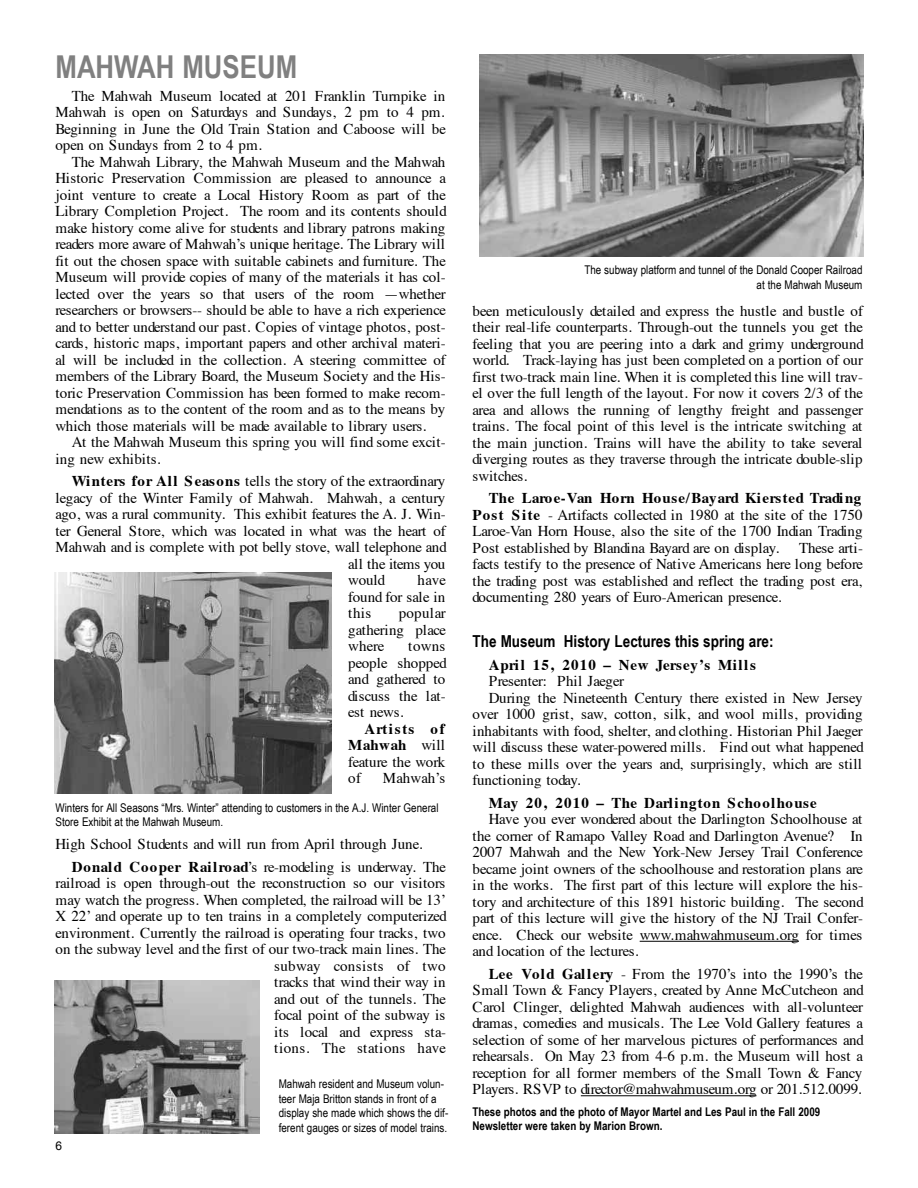
<style>
.page{position:relative;width:918px;height:1188px;background:#fff}
.page>*{position:absolute;margin:0;border:0;box-sizing:border-box;transform-origin:0 0}
.t1{font:700 31.5px "Arial Narrow";color:#808080}
.t2{font:700 16.5px "Arial Narrow";color:#000}
.t3{font:15px/16.5px "Times";color:#000;text-align:justify}
.t4{font:700 15px "Times";letter-spacing:.07em;color:#000}
.t5{font:15px "Times";letter-spacing:-.02em;color:#000}
.t6{font:12px/14.4px "Arial Narrow";color:#000}
.t7{font:700 12px/14.4px "Arial Narrow";color:#000}
.t8{font:12px "Arial";color:#000}
.s1{font-weight:700}
</style>
<div class="page">
<hr style="left:640px;top:941px;width:159px;height:1px;background:#000">
<hr style="left:581px;top:1095px;width:175px;height:1px;background:#000">
<img style="left:54px;top:572px;width:277px;height:221px">
<img style="left:479px;top:54px;width:385px;height:202px">
<img style="left:54px;top:980px;width:205px;height:154px">
<h1 class="t1" style="left:56px;top:49px;width:243px">Mahwah MUsEUM</h1>
<p class="t3" style="left:55px;top:89px;width:392px;text-indent:16px">The Mahwah Museum located at 201 Franklin Turnpike in Mahwah is open on Saturdays and Sundays, 2 pm to 4 pm.<br>Beginning in June the Old Train Station and Caboose will be open on Sundays from 2 to 4 pm.</p>
<p class="t3" style="left:55px;top:155px;width:393px;text-align:left;text-indent:16px">The Mahwah Library, the Mahwah Museum and the Mahwah Historic Preservation Commission are pleased to announce a joint venture to create a Local History Room as part of the Library Completion Project. The room and its contents should make history come alive for students and library patrons making readers more aware of Mahwah’s unique heritage. The Library will fit out the chosen space with suitable cabinets and furniture. The Museum will provide copies of many of the materials it has col&shy;lected over the years so that users of the room —whether researchers or browsers-- should be able to have a rich experience and to better understand our past. Copies of vintage photos, post&shy;cards, historic maps, important papers and other archival materi&shy;al will be included in the collection. A steering committee of members of the Library Board, the Museum Society and the His&shy;toric Preservation Commission has been formed to make recom&shy;mendations as to the content of the room and as to the means by which those materials will be made available to library users.</p>
<p class="t3" style="left:55px;top:435px;width:392px;text-indent:16px">At the Mahwah Museum this spring you will find some excit&shy;ing new exhibits.</p>
<p class="t3" style="left:72px;top:474px;width:375px"><span class="s1">Winters for All Seasons</span> tells the story of the extraordinary</p>
<p class="t3" style="left:55px;top:491px;width:391px">legacy of the Winter Family of Mahwah. Mahwah, a century</p>
<p class="t3" style="left:55px;top:507px;width:392px">ago, was a rural community. This exhibit features the A. J. Win-</p>
<p class="t5" style="left:55px;top:525px;width:392px">ter General Store, which was located in what was the heart of</p>
<p class="t3" style="left:55px;top:540px;width:393px">Mahwah and is complete with pot belly stove, wall telephone and</p>
<p class="t3" style="left:348px;top:557px;width:99px">all the items you</p>
<p class="t3" style="left:348px;top:573px;width:39px">would</p>
<p class="t3" style="left:348px;top:573px;width:99px;text-indent:69px">have found for sale in this</p>
<p class="t3" style="left:348px;top:606px;width:99px;text-indent:50px">popular gathering place where</p>
<p class="t3" style="left:348px;top:639px;width:100px;text-indent:60px">towns people shopped and gathered to discuss the lat&shy;est news.</p>
<p class="t3" style="left:348px;top:722px;width:99px;text-indent:16px"><span class="s1">Artists of Mahwah</span> will feature the work of</p>
<p class="t3" style="left:383px;top:771px;width:64px">Mahwah’s</p>
<p class="t6" style="left:56px;top:800px;width:385px">Winters for All Seasons “Mrs. Winter” attending to customers in the A.J. Winter General<br>Store Exhibit at the Mahwah Museum.</p>
<p class="t3" style="left:72px;top:834px;width:376px;line-height:22.5px;text-indent:-16px">High School Students and will run from April through June.<br><span class="s1">Donald Cooper Railroad</span>’s re-modeling is underway. The</p>
<p class="t3" style="left:56px;top:876px;width:393px;text-align:right">railroad is open through-out the reconstruction so our visitors may watch the progress. When completed, the railroad will be 13’ X 22’ and operate up to ten trains in a completely computerized environment. Currently the railroad is operating four tracks, two on the subway level and the first of our two-track main lines. The subway consists of two<br>tracks that wind their way in<br>and out of the tunnels. The<br>focal point of the subway is<br>its local and express sta-<br>tions. The stations have</p>
<p class="t8" style="left:55px;top:1139px;width:8px">6</p>
<p class="t6" style="left:279px;top:1077px;width:171px">Mahwah resident and Museum volun&shy;teer Maja Britton stands in front of a display she made which shows the dif&shy;ferent gauges or sizes of model trains.</p>
<p class="t6" style="left:584px;top:263px;width:280px;text-align:right">The subway platform and tunnel of the Donald Cooper Railroad at the Mahwah Museum</p>
<p class="t3" style="left:473px;top:304px;width:393px;text-align:left">been meticulously detailed and express the hustle and bustle of their real-life counterparts. Through-out the tunnels you get the feeling that you are peering into a dark and grimy underground world. Track-laying has just been completed on a portion of our first two-track main line. When it is completed this line will trav&shy;el over the full length of the layout. For now it covers 2/3 of the area and allows the running of lengthy freight and passenger trains. The focal point of this level is the intricate switching at the main junction. Trains will have the ability to take several diverging routes as they traverse through the intricate double-slip switches.</p>
<p class="t3" style="left:473px;top:491px;width:392px;text-indent:16px"><span class="s1">The Laroe-Van Horn House/Bayard Kiersted Trading Post Site</span> - Artifacts collected in 1980 at the site of the 1750<br>Laroe-Van Horn House, also the site of the 1700 Indian Trading Post established by Blandina Bayard are on display.</p>
<p class="t3" style="left:473px;top:541px;width:392px;text-indent:327px">These arti&shy;facts testify to the presence of Native Americans here long before the trading post was established and reflect the trading post era, documenting 280 years of Euro-American presence.</p>
<p class="t2" style="left:472px;top:632px;width:303px">The Museum history lectures this spring are:</p>
<p class="t4" style="left:489px;top:659px;width:269px">April 15, 2010 – New Jersey’s Mills</p>
<p class="t3" style="left:489px;top:674px;width:137px">Presenter: Phil Jaeger</p>
<p class="t3" style="left:489px;top:691px;width:375px">During the Nineteenth Century there existed in New Jersey</p>
<p class="t3" style="left:473px;top:707px;width:392px">over 1000 grist, saw, cotton, silk, and wool mills, providing</p>
<p class="t3" style="left:473px;top:724px;width:392px">inhabitants with food, shelter, and clothing. Historian Phil Jaeger</p>
<p class="t3" style="left:473px;top:740px;width:393px">will discuss these water-powered mills. Find out what happened</p>
<p class="t3" style="left:473px;top:757px;width:391px">to these mills over the years and, surprisingly, which are still</p>
<p class="t3" style="left:473px;top:773px;width:110px">functioning today.</p>
<p class="t4" style="left:489px;top:797px;width:330px">May 20, 2010 – The Darlington Schoolhouse</p>
<p class="t3" style="left:472px;top:812px;width:393px;text-align:left;text-indent:16px">Have you ever wondered about the Darlington Schoolhouse at the corner of Ramapo Valley Road and Darlington Avenue? In 2007 Mahwah and the New York-New Jersey Trail Conference became joint owners of the schoolhouse and restoration plans are in the works. The first part of this lecture will explore the his&shy;tory and architecture of this 1891 historic building. The second part of this lecture will give the history of the NJ Trail Confer&shy;ence. Check our website www.mahwahmuseum.org for times and location of the lectures.</p>
<p class="t3" style="left:473px;top:967px;width:393px;text-indent:16px"><span class="s1">Lee Vold Gallery</span> - From the 1970’s into the 1990’s the Small Town &amp; Fancy Players, created by Anne McCutcheon and Carol Clinger, delighted Mahwah audiences with all-volunteer dramas, comedies and musicals. The Lee Vold Gallery features a selection of some of her marvelous pictures of performances and rehearsals. On May 23 from 4-6 p.m. the Museum will host a reception for all former members of the Small Town &amp; Fancy Players. RSVP to director@mahwahmuseum.org or 201.512.0099.</p>
<p class="t7" style="left:472px;top:1104px;width:349px">These photos and the photo of Mayor Martel and Les Paul in the Fall 2009<br>Newsletter were taken by Marion Brown.</p>
</div>
